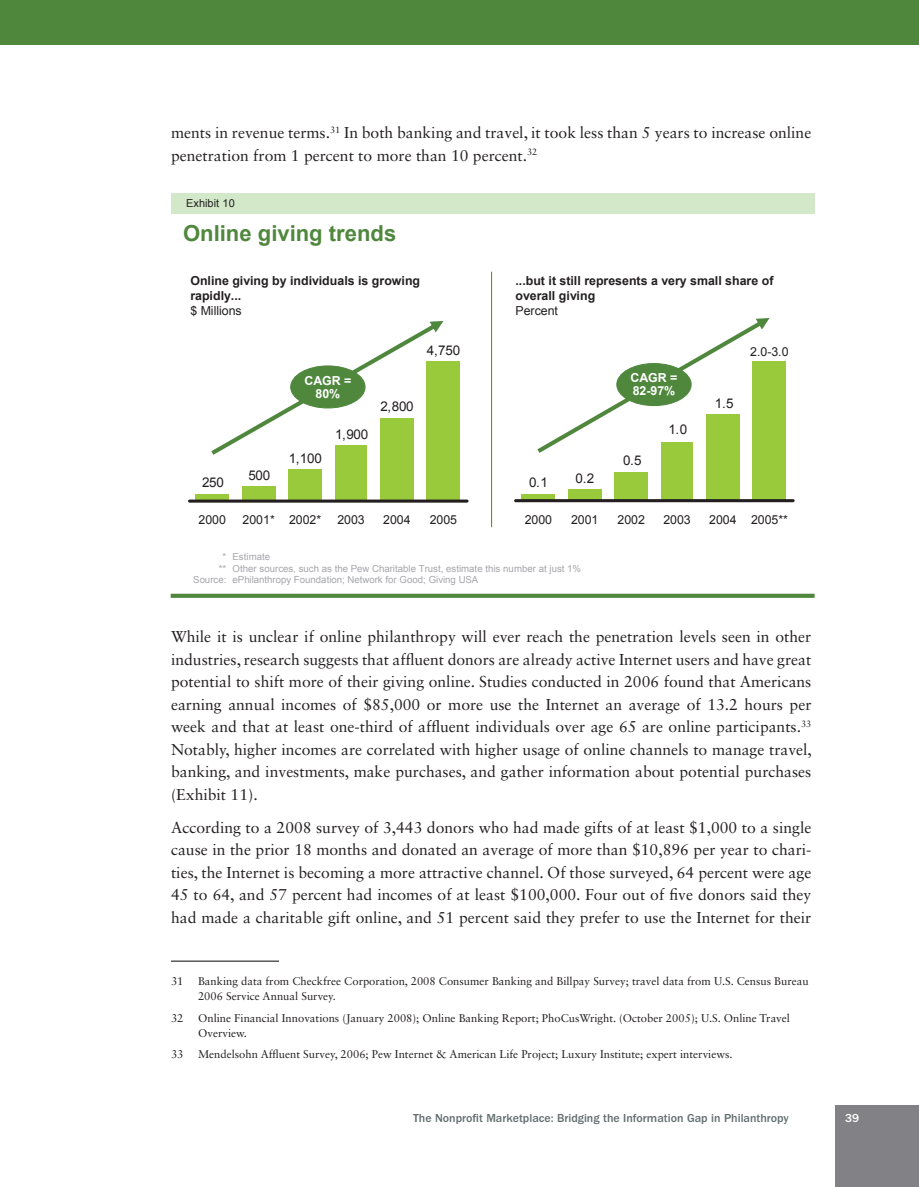
<style>
.page{position:relative;width:919px;height:1187px;background:#fff}
.page>*{position:absolute;margin:0;border:0;box-sizing:border-box;transform-origin:0 0}
.t1{font:700 22.05px "Arial";color:#4f873d}
.t2{font:15.75px/22.5px "Sabon LT Std";color:#231f20;text-align:justify}
.t3{font:13.35px "Arial";letter-spacing:-.02em;color:#231f20}
.t4{font:700 12.45px/14.7px "Arial";color:#231f20}
.t5{font:12.45px "Arial";letter-spacing:-.005em;color:#231f20}
.t6{font:700 12.45px/13.2px "Arial";color:#fff;text-align:center}
.t7{font:500 12px "ITC Franklin Gothic Std";color:#636e6f}
.t8{font:500 12px "ITC Franklin Gothic Std";color:#fff}
.t9{font:11.25px/15px "Sabon LT Std";color:#231f20}
.t10{font:10.95px "Arial";color:#231f20}
.t11{font:9.6px "Arial";color:#a5a6aa}
</style>
<div class="page">
<div style="left:0;top:0;width:919px;height:45px;background:#4f873d"></div>
<div style="left:835px;top:1105px;width:84px;height:82px;background:#828286"></div>
<hr style="left:171px;top:961px;width:108px;height:1px;background:#231f20">
<div style="left:171px;top:194px;width:644px;height:20px;background:#d2e8c9"></div>
<svg style="left:171px;top:594px;width:644px;height:4px;background:#558b43"></svg>
<svg style="left:196px;top:494px;width:33px;height:6px"></svg>
<div style="left:242px;top:487px;width:33px;height:14px;background:#99ca3b"></div>
<div style="left:289px;top:469px;width:33px;height:32px;background:#99ca3b"></div>
<div style="left:335px;top:445px;width:32px;height:56px;background:#99ca3b"></div>
<div style="left:380px;top:418px;width:33px;height:83px;background:#99ca3b"></div>
<div style="left:427px;top:362px;width:33px;height:139px;background:#99ca3b"></div>
<hr style="left:190px;top:500px;width:277px;height:3px;background:#231f20">
<svg style="left:211px;top:321px;width:232px;height:134px"></svg>
<div style="left:291px;top:366px;width:74px;height:42px;background:#4f873d;border-radius:50%"></div>
<div style="left:290px;top:365px;width:76px;height:43px;border:1px solid #4f873d;border-radius:50%"></div>
<div style="left:522px;top:495px;width:33px;height:6px;background:#99ca3b"></div>
<div style="left:568px;top:489px;width:33px;height:12px;background:#99ca3b"></div>
<div style="left:615px;top:472px;width:33px;height:29px;background:#99ca3b"></div>
<div style="left:661px;top:442px;width:32px;height:59px;background:#99ca3b"></div>
<div style="left:706px;top:414px;width:33px;height:87px;background:#99ca3b"></div>
<div style="left:753px;top:361px;width:33px;height:140px;background:#99ca3b"></div>
<hr style="left:516px;top:499px;width:277px;height:3px;background:#231f20">
<svg style="left:537px;top:318px;width:233px;height:135px"></svg>
<div style="left:617px;top:364px;width:74px;height:42px;background:#4f873d;border-radius:50%"></div>
<div style="left:616px;top:363px;width:76px;height:43px;border:1px solid #4f873d;border-radius:50%"></div>
<hr style="left:491px;top:272px;width:1px;height:255px;background:#4f873d">
<p class="t2" style="left:171px;top:121px;width:642px">ments in revenue terms.<sup>31</sup> In both banking and travel, it took less than 5 years to increase online penetration from 1 percent to more than 10 percent.<sup>32</sup></p>
<p class="t10" style="left:186px;top:196px;width:50px">Exhibit 10</p>
<h1 class="t1" style="left:183px;top:219px;width:215px">Online giving trends</h1>
<p class="t4" style="left:190px;top:274px;width:231px">Online giving by individuals is growing rapidly...</p>
<p class="t5" style="left:190px;top:302px;width:53px">$ Millions</p>
<p class="t4" style="left:516px;top:274px;width:260px">...but it still represents a very small share of overall giving</p>
<p class="t5" style="left:516px;top:302px;width:44px">Percent</p>
<p class="t3" style="left:427px;top:342px;width:35px">4,750</p>
<p class="t5" style="left:750px;top:343px;width:40px">2.0-3.0</p>
<p class="t6" style="left:304px;top:374px;width:49px">CAGR =<br>80%</p>
<p class="t3" style="left:380px;top:397px;width:35px">2,800</p>
<p class="t6" style="left:630px;top:372px;width:49px;text-align:left">CAGR =<br>82-97%</p>
<p class="t3" style="left:715px;top:394px;width:20px">1.5</p>
<p class="t3" style="left:335px;top:425px;width:35px">1,900</p>
<p class="t3" style="left:668px;top:421px;width:20px">1.0</p>
<p class="t3" style="left:289px;top:449px;width:35px">1,100</p>
<p class="t3" style="left:623px;top:452px;width:20px">0.5</p>
<p class="t3" style="left:248px;top:467px;width:23px">500</p>
<p class="t3" style="left:202px;top:474px;width:23px">250</p>
<p class="t5" style="left:199px;top:512px;width:29px">2000</p>
<p class="t5" style="left:243px;top:512px;width:80px">2001* 2002*</p>
<p class="t5" style="left:337px;top:512px;width:29px">2003</p>
<p class="t5" style="left:383px;top:512px;width:29px">2004</p>
<p class="t5" style="left:430px;top:512px;width:29px">2005</p>
<p class="t3" style="left:576px;top:469px;width:20px">0.2</p>
<p class="t3" style="left:529px;top:474px;width:20px">0.1</p>
<p class="t5" style="left:525px;top:511px;width:29px">2000</p>
<p class="t5" style="left:571px;top:511px;width:29px">2001</p>
<p class="t5" style="left:618px;top:511px;width:29px">2002</p>
<p class="t5" style="left:663px;top:511px;width:29px">2003</p>
<p class="t5" style="left:709px;top:511px;width:29px">2004</p>
<p class="t5" style="left:751px;top:511px;width:39px">2005**</p>
<p class="t11" style="left:223px;top:550px;width:49px">* Estimate</p>
<p class="t11" style="left:219px;top:562px;width:364px">** Other sources, such as the Pew Charitable Trust, estimate this number at just 1%</p>
<p class="t11" style="left:193px;top:573px;width:287px">Source: ePhilanthropy Foundation; Network for Good; Giving USA</p>
<p class="t2" style="left:171px;top:625px;width:642px">While it is unclear if online philanthropy will ever reach the penetration levels seen in other industries, research suggests that affluent donors are already active Internet users and have great potential to shift more of their giving online. Studies conducted in 2006 found that Americans earning annual incomes of $85,000 or more use the Internet an average of 13.2 hours per week and that at least one-third of affluent individuals over age 65 are online participants.<sup>33<br></sup>Notably, higher incomes are correlated with higher usage of online channels to manage travel, banking, and investments, make purchases, and gather information about potential purchases (Exhibit 11).</p>
<p class="t2" style="left:171px;top:816px;width:642px">According to a 2008 survey of 3,443 donors who had made gifts of at least $1,000 to a single cause in the prior 18 months and donated an average of more than $10,896 per year to chari&shy;ties, the Internet is becoming a more attractive channel. Of those surveyed, 64 percent were age 45 to 64, and 57 percent had incomes of at least $100,000. Four out of five donors said they had made a charitable gift online, and 51 percent said they prefer to use the Internet for their</p>
<p class="t9" style="left:171px;top:974px;width:14px">31</p>
<p class="t9" style="left:198px;top:974px;width:612px">Banking data from Checkfree Corporation, 2008 Consumer Banking and Billpay Survey; travel data from U.S. Census Bureau<br>2006 Service Annual Survey.</p>
<p class="t9" style="left:171px;top:1010px;width:14px">32</p>
<p class="t9" style="left:198px;top:1010px;width:593px">Online Financial Innovations (January 2008); Online Banking Report; PhoCusWright. (October 2005); U.S. Online Travel<br>Overview.</p>
<p class="t9" style="left:171px;top:1046px;width:14px">33</p>
<p class="t9" style="left:198px;top:1046px;width:536px">Mendelsohn Affluent Survey, 2006; Pew Internet &amp; American Life Project; Luxury Institute; expert interviews.</p>
<p class="t7" style="left:413px;top:1111px;width:377px">The Nonprofit Marketplace: Bridging the Information Gap in Philanthropy</p>
<p class="t8" style="left:845px;top:1111px;width:16px">39</p>
</div>
